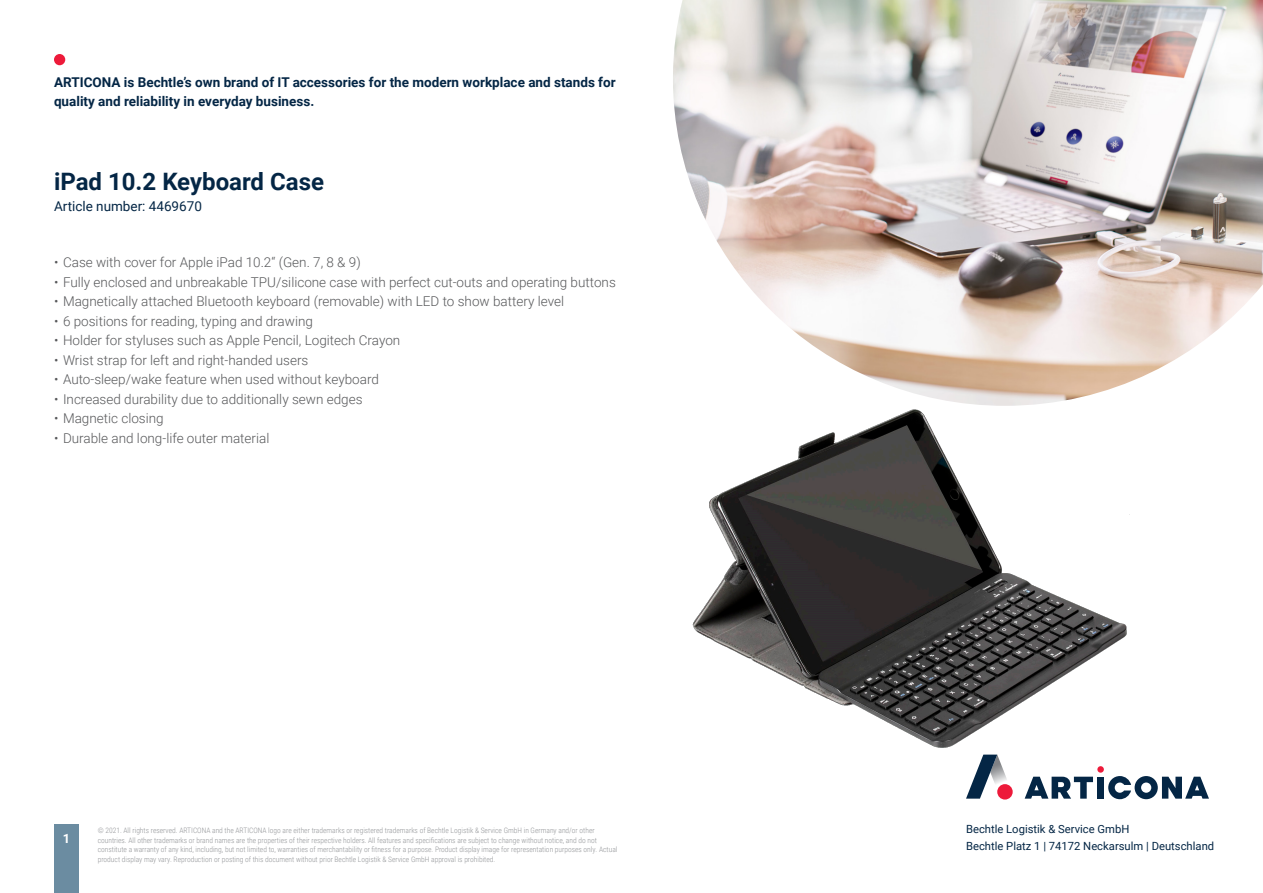
<style>
.page{position:relative;width:1263px;height:893px;background:#fff}
.page>*{position:absolute;margin:0;border:0;box-sizing:border-box;transform-origin:0 0}
.t1{font:700 24px "Roboto";color:#042645}
.t2{font:300 13.5px "Roboto";color:#57585a}
.t3{font:700 13.5px/19.5px "Roboto";color:#042645}
.t4{font:13.5px "Roboto";color:#042645}
.t5{font:700 12.75px "Roboto";color:#fff}
.t6{font:11.25px/16.5px "Roboto";color:#042645}
.t7{font:300 7.5px/9.8px "Roboto Condensed";color:#939598}
</style>
<div class="page">
<img style="left:692px;top:409px;width:438px;height:339px">
<div style="left:54px;top:825px;width:25px;height:68px;background:#6b8ca1"></div>
<div style="left:54px;top:54px;width:11px;height:11px;background:#ed1a3a;border-radius:50%"></div>
<div style="left:1097px;top:766px;width:7px;height:7px;background:#ed1a3a;border-radius:50%"></div>
<svg style="left:1025px;top:777px;width:68px;height:22px"></svg>
<div style="left:1097px;top:777px;width:7px;height:22px;background:#042645"></div>
<svg style="left:1108px;top:776px;width:101px;height:23px"></svg>
<svg style="left:966px;top:755px;width:47px;height:44px"></svg>
<div style="left:997px;top:784px;width:16px;height:15px;background:#ed1a3a;border-radius:50%"></div>
<img style="left:673px;top:0;width:590px;height:406px">
<h2 class="t3" style="left:54px;top:72px;width:563px">ARTICONA is Bechtle’s own brand of IT accessories for the modern workplace and stands for quality and reliability in everyday business.</h2>
<h1 class="t1" style="left:54px;top:165px;width:271px">iPad 10.2 Keyboard Case</h1>
<h2 class="t4" style="left:54px;top:197px;width:149px">Article number: 4469670</h2>
<h2 class="t2" style="left:54px;top:253px;width:308px">• Case with cover for Apple iPad 10.2“ (Gen. 7, 8 &amp; 9)</h2>
<h2 class="t2" style="left:54px;top:273px;width:563px">• Fully enclosed and unbreakable TPU/silicone case with perfect cut-outs and operating buttons</h2>
<h2 class="t2" style="left:54px;top:292px;width:512px">• Magnetically attached Bluetooth keyboard (removable) with LED to show battery level</h2>
<h2 class="t2" style="left:54px;top:312px;width:260px">• 6 positions for reading, typing and drawing</h2>
<h2 class="t2" style="left:54px;top:331px;width:348px">• Holder for styluses such as Apple Pencil, Logitech Crayon</h2>
<h2 class="t2" style="left:54px;top:351px;width:256px">• Wrist strap for left and right-handed users</h2>
<h2 class="t2" style="left:54px;top:370px;width:326px">• Auto-sleep/wake feature when used without keyboard</h2>
<h2 class="t2" style="left:54px;top:390px;width:310px">• Increased durability due to additionally sewn edges</h2>
<h2 class="t2" style="left:54px;top:409px;width:111px">• Magnetic closing</h2>
<h2 class="t2" style="left:54px;top:429px;width:217px">• Durable and long-life outer material</h2>
<h3 class="t5" style="left:63px;top:829px;width:9px">1</h3>
<h3 class="t6" style="left:966px;top:821px;width:250px">Bechtle Logistik &amp; Service GmbH<br>Bechtle Platz 1 | 74172 Neckarsulm | Deutschland</h3>
<p class="t7" style="left:98px;top:825px;width:521px">© 2021. All rights reserved. ARTICONA and the ARTICONA logo are either trademarks or registered trademarks of Bechtle Logistik &amp; Service GmbH in Germany and/or other countries. All other trademarks or brand names are the properties of their respective holders. All features and specifications are subject to change without notice, and do not constitute a warranty of any kind, including, but not limited to, warranties of merchantability or fitness for a purpose. Product display image for representation purposes only. Actual product display may vary. Reproduction or posting of this document without prior Bechtle Logistik &amp; Service GmbH approval is prohibited.</p>
</div>
